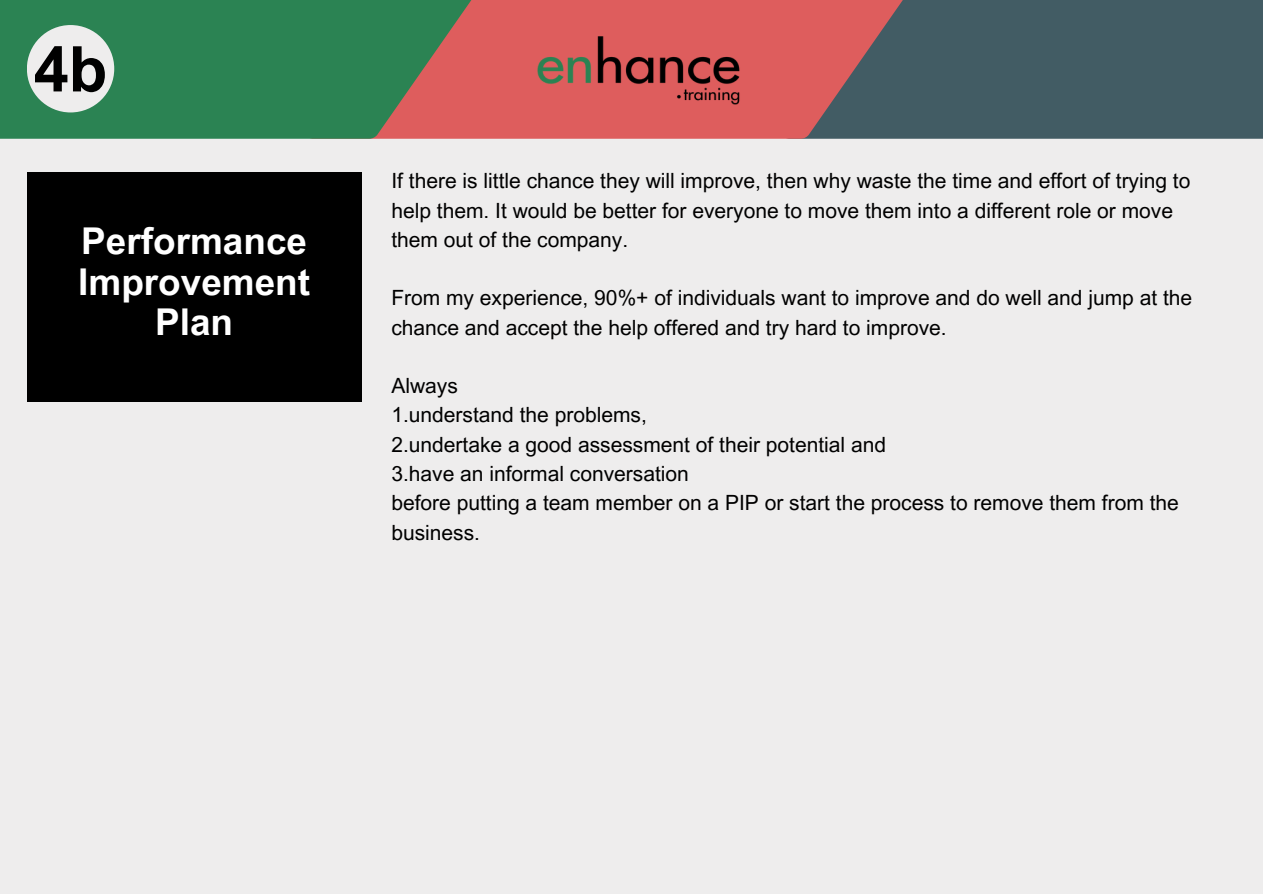
<style>
.page{position:relative;width:1263px;height:894px;background:#fff}
.page>*{position:absolute;margin:0;border:0;box-sizing:border-box;transform-origin:0 0}
.t1{font:700 63px "Arial MT Pro";color:#000}
.t2{font:700 36.9px/40.7px "Arial MT Pro";color:#fff;text-align:center}
.t3{font:21px/29.2px "Arial MT Pro";color:#000}
</style>
<div class="page">
<div style="left:0;top:0;width:1263px;height:893px;background:#eeeded"></div>
<div style="left:973px;top:0;width:290px;height:139px;background:#425c64"></div>
<svg style="left:542px;top:0;width:431px;height:139px;background:#9f5c60"></svg>
<svg style="left:0;top:0;width:542px;height:139px;background:#537a55"></svg>
<img style="left:527px;top:22px;width:222px;height:93px">
<div style="left:27px;top:25px;width:87px;height:87px;background:#eeeded;border-radius:50%"></div>
<div style="left:27px;top:172px;width:334px;height:230px;background:#000"></div>
<p class="t1" style="left:34px;top:46px;width:75px">4b</p>
<p class="t2" style="left:78px;top:225px;width:233px">Performance<br>Improvement<br>Plan</p>
<h1 class="t3" style="left:391px;top:169px;width:801px">If there is little chance they will improve, then why waste the time and effort of trying to help them. It would be better for everyone to move them into a different role or move them out of the company.</h1>
<p class="t3" style="left:391px;top:286px;width:802px">From my experience, 90%+ of individuals want to improve and do well and jump at the chance and accept the help offered and try hard to improve.</p>
<p class="t3" style="left:391px;top:374px;width:68px">Always</p>
<p class="t3" style="left:391px;top:403px;width:257px">1.understand the problems,</p>
<h2 class="t3" style="left:391px;top:432px;width:496px">2.undertake a good assessment of their potential and</h2>
<p class="t3" style="left:391px;top:461px;width:299px">3.have an informal conversation</p>
<p class="t3" style="left:391px;top:491px;width:789px">before putting a team member on a PIP or start the process to remove them from the business.</p>
</div>
